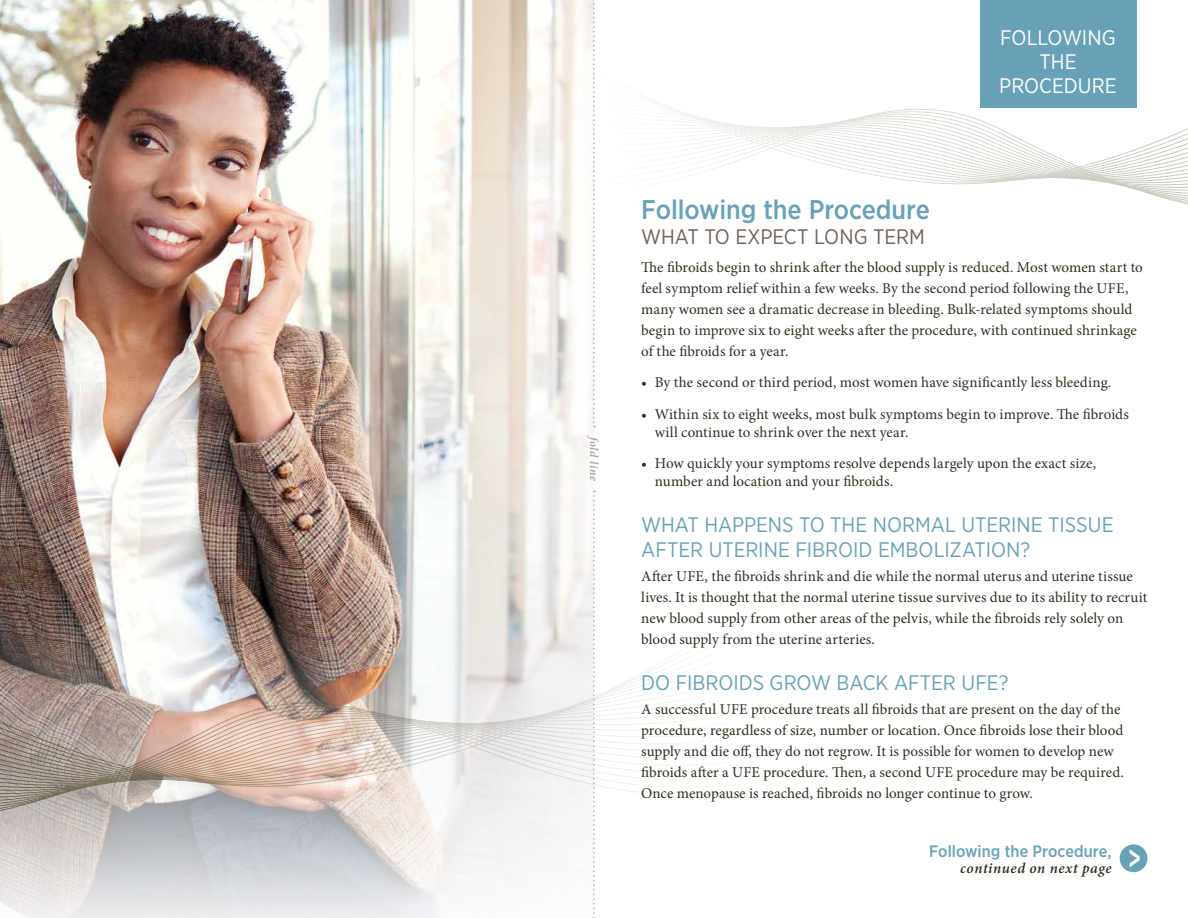
<style>
.page{position:relative;width:1188px;height:918px;background:#fff}
.page>*{position:absolute;margin:0;border:0;box-sizing:border-box;transform-origin:0 0}
.t1{font:500 27px "Gotham Narrow";letter-spacing:-.005em;color:#68a2b9}
.t2{font:21px/25.2px "Gotham Narrow";color:#68a2b9}
.t3{font:21px/24px "Gotham Narrow";letter-spacing:-.005em;color:#fff;text-align:center}
.t4{font:21px "Gotham Narrow";letter-spacing:-.005em;color:#706359}
.t5{font:500 16.5px "Gotham Narrow";color:#68a2b9}
.t6{font:15px/21px "Minion Pro";color:#332e20}
.t7{font:italic 600 15px "Minion Pro";letter-spacing:.04em;color:#332e20}
.t8{font:italic 600 12px "Minion Pro";color:#a9a19c}
</style>
<div class="page">
<img style="left:0;top:0;width:389px;height:610px">
<svg style="left:0;top:610px;width:389px;height:308px;background:#cdcbcc"></svg>
<svg style="left:389px;top:0;width:206px;height:918px"></svg>
<svg style="left:580px;top:42px;width:608px;height:157px"></svg>
<div style="left:1120px;top:844px;width:27px;height:28px;background:#68a2b9;border-radius:50%"></div>
<svg style="left:1130px;top:849px;width:10px;height:18px"></svg>
<div style="left:981px;top:0;width:156px;height:108px;background:#68a2b9"></div>
<svg style="left:0;top:838px;width:593px;height:4px"></svg>
<svg style="left:0;top:835px;width:593px;height:3px"></svg>
<svg style="left:0;top:832px;width:593px;height:3px"></svg>
<svg style="left:0;top:828px;width:593px;height:4px"></svg>
<svg style="left:0;top:825px;width:593px;height:3px"></svg>
<svg style="left:0;top:822px;width:593px;height:3px"></svg>
<svg style="left:0;top:819px;width:593px;height:3px"></svg>
<svg style="left:0;top:816px;width:593px;height:3px"></svg>
<svg style="left:0;top:811px;width:593px;height:3px"></svg>
<svg style="left:0;top:806px;width:593px;height:3px"></svg>
<svg style="left:0;top:627px;width:692px;height:177px"></svg>
<svg style="left:593px;top:0;width:2px;height:427px"></svg>
<svg style="left:593px;top:491px;width:2px;height:427px"></svg>
<p class="t8" style="left:603px;top:437px;width:45px;rotate:90deg">fold line</p>
<h2 class="t3" style="left:999px;top:25px;width:119px">FOLLOWING<br>THE<br>PROCEDURE</h2>
<h1 class="t1" style="left:641px;top:192px;width:290px">Following the Procedure</h1>
<h2 class="t4" style="left:641px;top:224px;width:285px">WHAT TO EXPECT LONG TERM</h2>
<p class="t6" style="left:641px;top:257px;width:503px">The fibroids begin to shrink after the blood supply is reduced. Most women start to feel symptom relief within a few weeks. By the second period following the UFE, many women see a dramatic decrease in bleeding. Bulk-related symptoms should begin to improve six to eight weeks after the procedure, with continued shrinkage of the fibroids for a year.</p>
<p class="t6" style="left:641px;top:372px;width:471px">• By the second or third period, most women have significantly less bleeding.</p>
<p class="t6" style="left:655px;top:405px;width:476px;line-height:18px;text-indent:-14px">• Within six to eight weeks, most bulk symptoms begin to improve. The fibroids will continue to shrink over the next year.</p>
<p class="t6" style="left:655px;top:455px;width:443px;line-height:18px;text-indent:-14px">• How quickly your symptoms resolve depends largely upon the exact size, number and location and your fibroids.</p>
<h2 class="t2" style="left:641px;top:511px;width:474px">WHAT HAPPENS TO THE NORMAL UTERINE TISSUE<br>AFTER UTERINE FIBROID EMBOLIZATION?</h2>
<p class="t6" style="left:641px;top:566px;width:508px">After UFE, the fibroids shrink and die while the normal uterus and uterine tissue lives. It is thought that the normal uterine tissue survives due to its ability to recruit new blood supply from other areas of the pelvis, while the fibroids rely solely on blood supply from the uterine arteries.</p>
<h2 class="t2" style="left:641px;top:669px;width:369px">DO FIBROIDS GROW BACK AFTER UFE?</h2>
<p class="t6" style="left:641px;top:699px;width:484px">A successful UFE procedure treats all fibroids that are present on the day of the procedure, regardless of size, number or location. Once fibroids lose their blood supply and die off, they do not regrow. It is possible for women to develop new fibroids after a UFE procedure. Then, a second UFE procedure may be required.<br>Once menopause is reached, fibroids no longer continue to grow.</p>
<p class="t5" style="left:929px;top:841px;width:184px">Following the Procedure,</p>
<p class="t7" style="left:960px;top:857px;width:153px">continued on next page</p>
</div>
